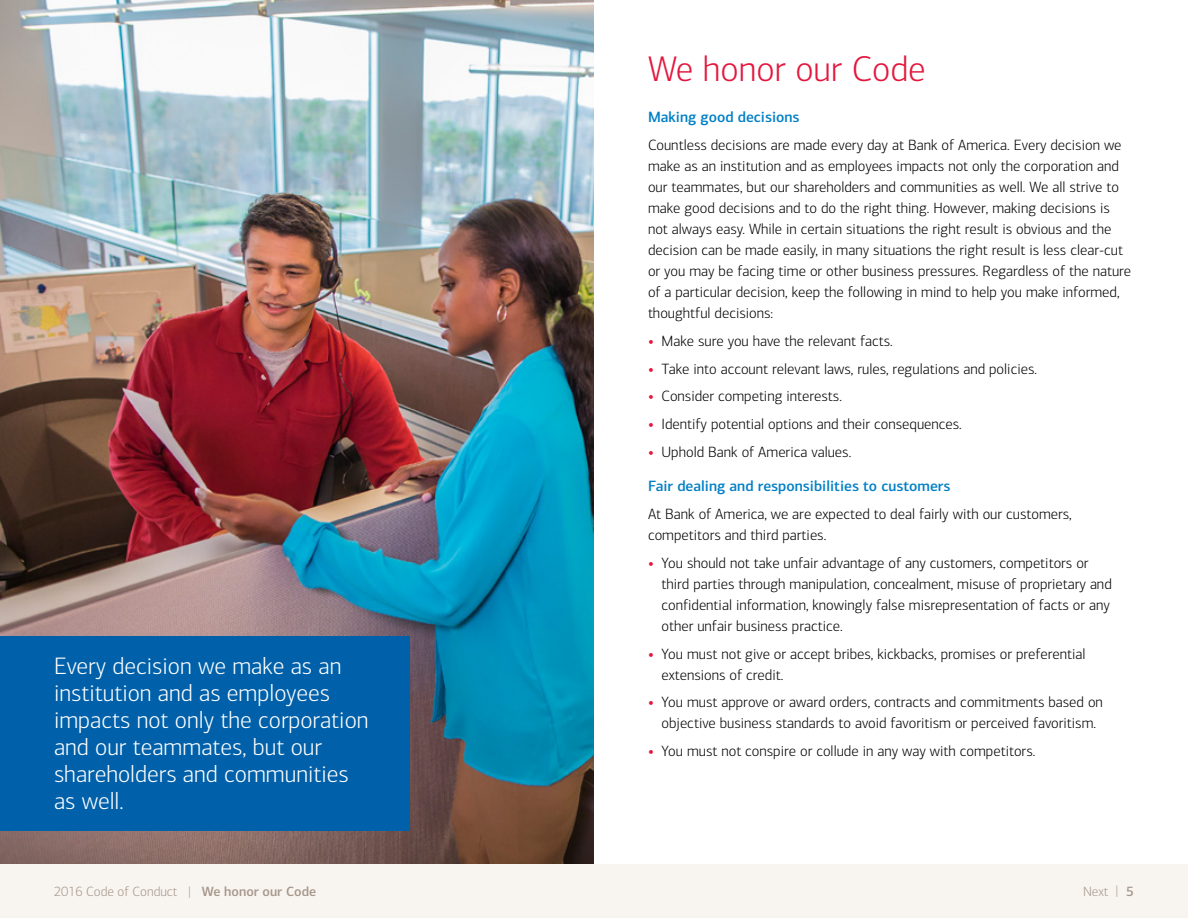
<style>
.page{position:relative;width:1188px;height:918px;background:#fff}
.page>*{position:absolute;margin:0;border:0;box-sizing:border-box;transform-origin:0 0}
.t1{font:300 36px "Connections";color:#e3173e}
.t2{font:300 24px/27px "Connections";color:#fff}
.t3{font:300 15px/21px "Connections";color:#000}
.t4{font:500 15px "Connections";color:#0080c6}
.t5{font:300 13.5px "Connections";color:#a5978a}
.t6{font:500 13.5px "Connections";color:#a5978a}
.s1{font-weight:700;color:#e3173e}
.s2{font-weight:500}
</style>
<div class="page">
<div style="left:0;top:864px;width:1188px;height:54px;background:#f8f4f0"></div>
<img style="left:0;top:0;width:594px;height:864px">
<div style="left:0;top:636px;width:410px;height:195px;background:#0061aa"></div>
<h2 class="t2" style="left:54px;top:653px;width:316px">Every decision we make as an institution and as employees impacts not only the corporation and our teammates, but our shareholders and communities as well.</h2>
<h1 class="t1" style="left:648px;top:48px;width:279px">We honor our Code</h1>
<p class="t4" style="left:648px;top:108px;width:153px">Making good decisions</p>
<p class="t3" style="left:648px;top:135px;width:485px">Countless decisions are made every day at Bank of America. Every decision we make as an institution and as employees impacts not only the corporation and our teammates, but our shareholders and communities as well. We all strive to make good decisions and to do the right thing. However, making decisions is not always easy. While in certain situations the right result is obvious and the decision can be made easily, in many situations the right result is less clear-cut or you may be facing time or other business pressures. Regardless of the nature of a particular decision, keep the following in mind to help you make informed, thoughtful decisions:</p>
<p class="t3" style="left:648px;top:330px;width:246px"><span class="s1">•</span> Make sure you have the relevant facts.</p>
<p class="t3" style="left:648px;top:358px;width:391px"><span class="s1">•</span> Take into account relevant laws, rules, regulations and policies.</p>
<p class="t3" style="left:648px;top:386px;width:196px"><span class="s1">•</span> Consider competing interests.</p>
<p class="t3" style="left:648px;top:414px;width:315px"><span class="s1">•</span> Identify potential options and their consequences.</p>
<p class="t3" style="left:648px;top:441px;width:205px"><span class="s1">•</span> Uphold Bank of America values.</p>
<p class="t4" style="left:648px;top:477px;width:304px">Fair dealing and responsibilities to customers</p>
<p class="t3" style="left:648px;top:504px;width:425px">At Bank of America, we are expected to deal fairly with our customers, competitors and third parties.</p>
<p class="t3" style="left:662px;top:552px;width:452px;text-indent:-14px"><span class="s1">•</span> You should not take unfair advantage of any customers, competitors or third parties through manipulation, concealment, misuse of proprietary and confidential information, knowingly false misrepresentation of facts or any other unfair business practice.</p>
<p class="t3" style="left:662px;top:643px;width:426px;text-indent:-14px"><span class="s1">•</span> You must not give or accept bribes, kickbacks, promises or preferential extensions of credit.</p>
<p class="t3" style="left:648px;top:692px;width:456px;text-align:center"><span class="s1">•</span> You must approve or award orders, contracts and commitments based on objective business standards to avoid favoritism or perceived favoritism.</p>
<p class="t3" style="left:648px;top:741px;width:389px"><span class="s1">•</span> You must not conspire or collude in any way with competitors.</p>
<p class="t5" style="left:1083px;top:884px;width:37px">Next |</p>
<p class="t5" style="left:54px;top:884px;width:264px">2016 Code of Conduct | <span class="s2">We honor our Code</span></p>
<p class="t6" style="left:1126px;top:883px;width:9px">5</p>
</div>
